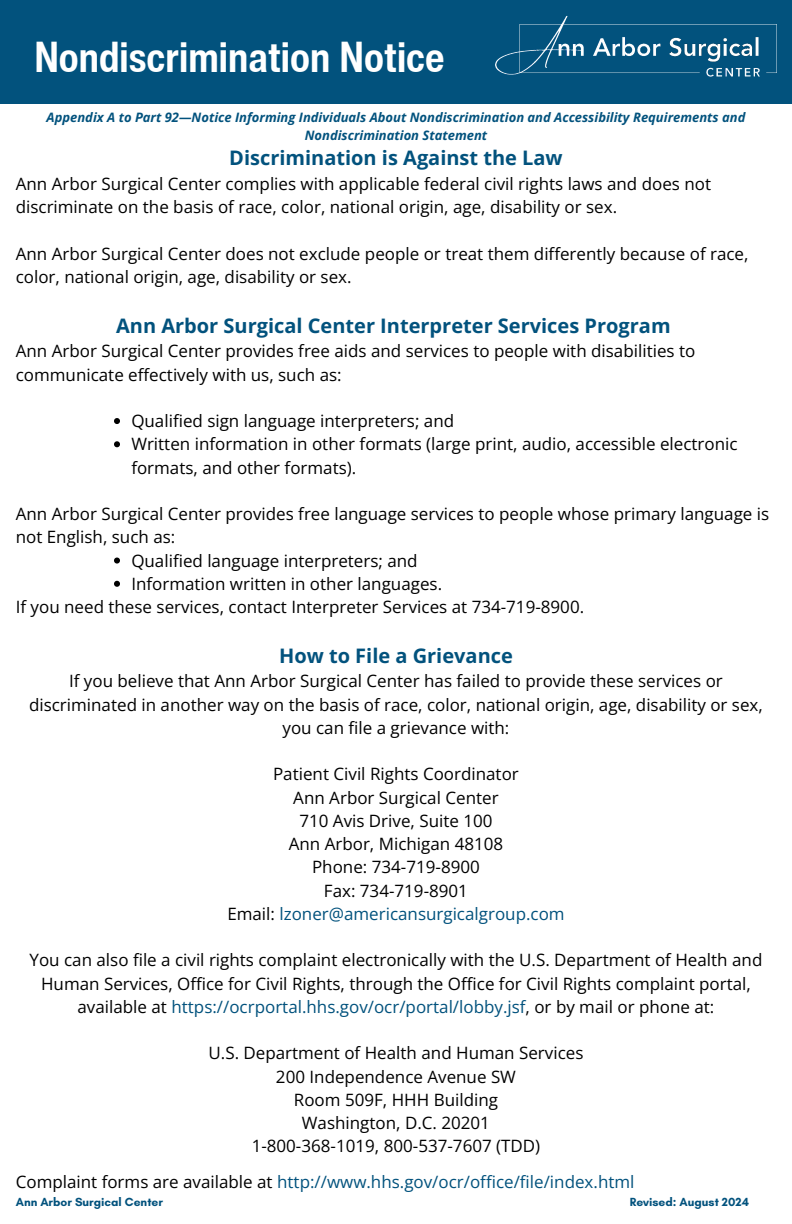
<style>
.page{position:relative;width:792px;height:1224px;background:#fff}
.page>*{position:absolute;margin:0;border:0;box-sizing:border-box;transform-origin:0 0}
.t1{font:700 condensed 42.2px "Helvetica Now Text";color:#fff}
.t2{font:700 20px "Open Sans";color:#02527d}
.t3{font:17px/23.2px "Open Sans";color:#000}
.t4{font:17px "Open Sans";color:#02527d}
.t5{font:italic 700 13px/18px "Open Sans";color:#02527d;text-align:center}
.t6{font:700 12px "Glacial Indifference";color:#02527d}
.s1{color:#02527d}
.s2{color:#000}
</style>
<div class="page">
<div style="left:0;top:0;width:792px;height:104px;background:#02527d"></div>
<img style="left:495px;top:15px;width:282px;height:62px">
<svg style="left:114px;top:418px;width:6px;height:6px"></svg>
<svg style="left:114px;top:441px;width:6px;height:6px"></svg>
<svg style="left:114px;top:558px;width:6px;height:6px"></svg>
<svg style="left:114px;top:581px;width:6px;height:6px"></svg>
<h2 class="t1" style="left:34px;top:25px;width:412px">Nondiscrimination Notice</h2>
<p class="t5" style="left:47px;top:108px;width:700px">Appendix A to Part 92—Notice Informing Individuals About Nondiscrimination and Accessibility Requirements and<br>Nondiscrimination Statement</p>
<p class="t2" style="left:229px;top:144px;width:335px">Discrimination is Against the Law</p>
<p class="t3" style="left:16px;top:172px;width:697px">Ann Arbor Surgical Center complies with applicable federal civil rights laws and does not discriminate on the basis of race, color, national origin, age, disability or sex.</p>
<h2 class="t3" style="left:16px;top:242px;width:734px">Ann Arbor Surgical Center does not exclude people or treat them differently because of race, color, national origin, age, disability or sex.</h2>
<h2 class="t2" style="left:116px;top:311px;width:556px">Ann Arbor Surgical Center Interpreter Services Program</h2>
<h2 class="t3" style="left:16px;top:339px;width:681px">Ann Arbor Surgical Center provides free aids and services to people with disabilities to communicate effectively with us, such as:</h2>
<h2 class="t3" style="left:131px;top:409px;width:324px">Qualified sign language interpreters; and</h2>
<p class="t3" style="left:131px;top:432px;width:608px">Written information in other formats (large print, audio, accessible electronic formats, and other formats).</p>
<p class="t3" style="left:16px;top:502px;width:755px">Ann Arbor Surgical Center provides free language services to people whose primary language is not English, such as:</p>
<h2 class="t3" style="left:131px;top:548px;width:288px">Qualified language interpreters; and</h2>
<p class="t3" style="left:131px;top:572px;width:312px">Information written in other languages.</p>
<p class="t3" style="left:16px;top:595px;width:570px">If you need these services, contact Interpreter Services at 734-719-8900.</p>
<h2 class="t2" style="left:279px;top:641px;width:235px">How to File a Grievance</h2>
<h2 class="t3" style="left:29px;top:669px;width:735px;text-align:center">If you believe that Ann Arbor Surgical Center has failed to provide these services or discriminated in another way on the basis of race, color, national origin, age, disability or sex, you can file a grievance with:</h2>
<h2 class="t3" style="left:227px;top:762px;width:339px;text-align:center">Patient Civil Rights Coordinator<br>Ann Arbor Surgical Center<br>710 Avis Drive, Suite 100<br>Ann Arbor, Michigan 48108<br>Phone: 734-719-8900<br>Fax: 734-719-8901<br>Email: <span class="s1">lzoner@americansurgicalgroup.com</span></h2>
<h2 class="t3" style="left:30px;top:948px;width:734px;text-align:center">You can also file a civil rights complaint electronically with the U.S. Department of Health and<br>Human Services, Office for Civil Rights, through the Office for Civil Rights complaint portal, available at <span class="s1">https://ocrportal.hhs.gov/ocr/portal/lobby.jsf</span>, or by mail or phone at:</h2>
<h2 class="t3" style="left:209px;top:1041px;width:376px;text-align:center">U.S. Department of Health and Human Services<br>200 Independence Avenue SW<br>Room 509F, HHH Building<br>Washington, D.C. 20201<br>1-800-368-1019, 800-537-7607 (TDD)</h2>
<h2 class="t4" style="left:16px;top:1169px;width:620px"><span class="s2">Complaint forms are available at</span> http://www.hhs.gov/ocr/office/file/index.html</h2>
<p class="t6" style="left:16px;top:1195px;width:149px">Ann Arbor Surgical Center</p>
<p class="t6" style="left:630px;top:1195px;width:121px">Revised: August 2024</p>
</div>
